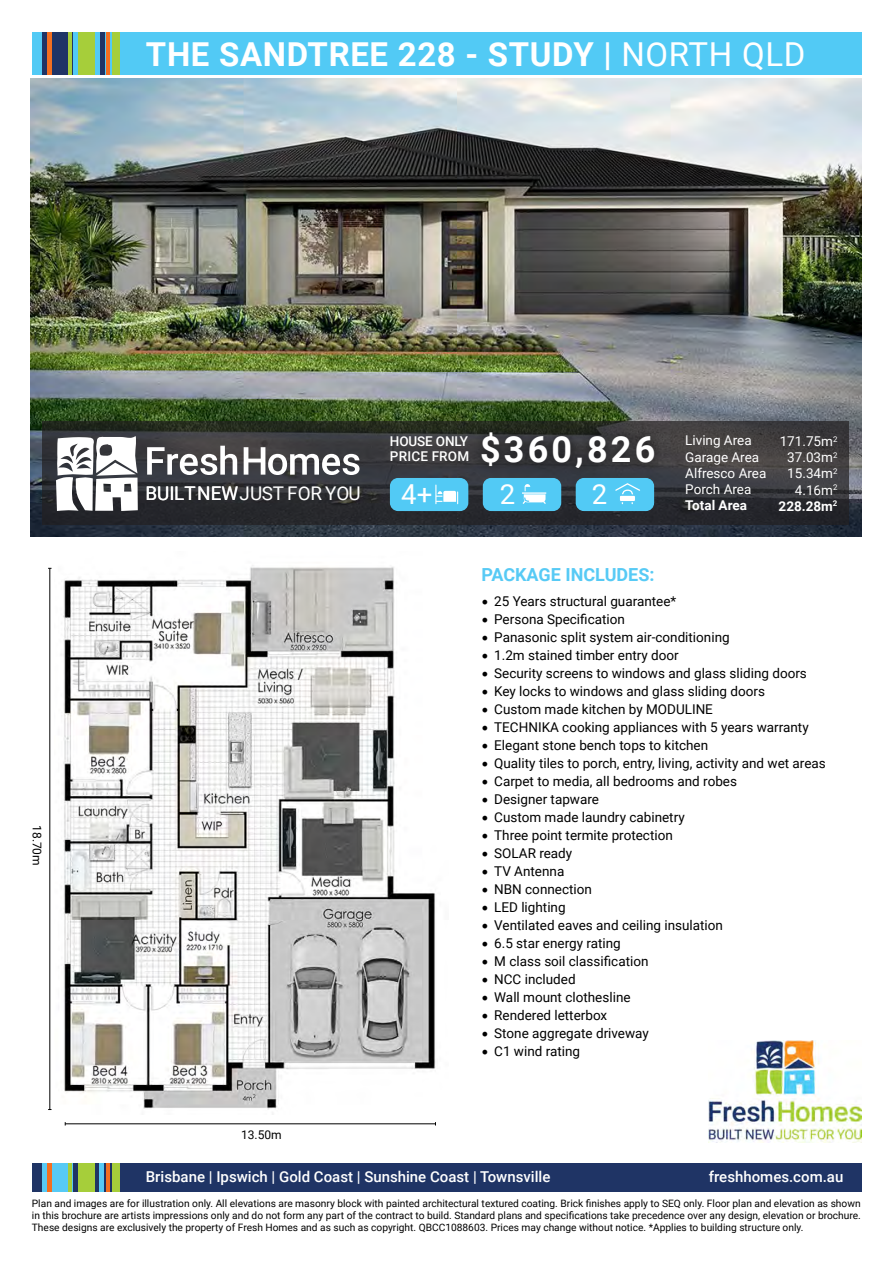
<style>
.page{position:relative;width:893px;height:1263px;background:#fff}
.page>*{position:absolute;margin:0;border:0;box-sizing:border-box;transform-origin:0 0}
.t1{font:700 36px "Roboto";letter-spacing:.085em;color:#fff}
.t2{font:700 33px "Roboto";letter-spacing:.02em;color:#fff}
.t3{font:27.6px "Roboto";color:#fff}
.t4{font:18.9px "Roboto";color:#fff}
.t5{font:700 18px "Roboto";color:#57caf5}
.t6{font:500 15px "Roboto";color:#fff}
.t7{font:13.5px "Roboto";color:#000}
.t8{font:13.5px/16.2px "Roboto";color:#fff}
.t9{font:500 13.5px/15px "Roboto";color:#fff}
.t10{font:700 13.5px "Roboto";color:#fff}
.t11{font:12px "Roboto";color:#000}
.t12{font:10.2px/12px "Roboto";color:#000;text-align:justify}
.s1{font-weight:400}
.s2{font-weight:700}
.s3{font-family:"Minion Pro";font-size:18px}
</style>
<div class="page">
<img style="left:708px;top:1041px;width:153px;height:101px">
<img style="left:31px;top:79px;width:830px;height:457px">
<svg style="left:43px;top:422px;width:806px;height:103px;background:#323335"></svg>
<svg style="left:147px;top:446px;width:90px;height:29px"></svg>
<svg style="left:244px;top:447px;width:115px;height:28px"></svg>
<svg style="left:56px;top:436px;width:82px;height:75px"></svg>
<div style="left:390px;top:478px;width:78px;height:33px;background:#52caf5;border-radius:8px"></div>
<svg style="left:435px;top:485px;width:23px;height:19px"></svg>
<div style="left:483px;top:478px;width:78px;height:33px;background:#52caf5;border-radius:8px"></div>
<svg style="left:522px;top:484px;width:25px;height:20px"></svg>
<div style="left:576px;top:478px;width:78px;height:33px;background:#52caf5;border-radius:8px"></div>
<svg style="left:615px;top:483px;width:25px;height:21px"></svg>
<div style="left:619px;top:495px;width:17px;height:7px;background:#fff;border-radius:2px"></div>
<div style="left:619px;top:494px;width:17px;height:8px;border:1px solid #57caf5;border-radius:2px"></div>
<div style="left:473px;top:423px;width:190px;height:53px;background:#000;opacity:.5"></div>
<img style="left:61px;top:565px;width:375px;height:549px">
<div style="left:32px;top:32px;width:829px;height:42px;background:#52caf5"></div>
<div style="left:113px;top:32px;width:7px;height:42px;background:#a6ce3a"></div>
<div style="left:78px;top:32px;width:17px;height:42px;background:#a6ce3a"></div>
<hr style="left:106px;top:32px;width:3px;height:42px;background:#f36f21">
<div style="left:43px;top:32px;width:30px;height:42px;background:#1f3466"></div>
<hr style="left:100px;top:32px;width:4px;height:42px;background:#1f3466">
<hr style="left:68px;top:32px;width:3px;height:42px;background:#a6ce3a">
<div style="left:47px;top:32px;width:5px;height:42px;background:#f36f21"></div>
<div style="left:32px;top:1163px;width:829px;height:28px;background:#1f3465"></div>
<hr style="left:49px;top:568px;width:1px;height:541px;background:#000">
<hr style="left:65px;top:1123px;width:370px;height:1px;background:#000">
<div style="left:113px;top:1163px;width:7px;height:28px;background:#a6ce3a"></div>
<div style="left:78px;top:1163px;width:17px;height:28px;background:#a6ce3a"></div>
<hr style="left:106px;top:1163px;width:3px;height:28px;background:#f36f21">
<div style="left:43px;top:1163px;width:30px;height:28px;background:#57caf5"></div>
<hr style="left:100px;top:1163px;width:4px;height:28px;background:#57caf5">
<hr style="left:68px;top:1163px;width:3px;height:28px;background:#a6ce3a">
<div style="left:47px;top:1163px;width:5px;height:28px;background:#f36f21"></div>
<h2 class="t2" style="left:146px;top:31px;width:661px">THE SANDTREE 228 - STUDY | <span class="s1">NORTH QLD</span></h2>
<p class="t11" style="left:46px;top:825px;width:42px;rotate:90deg">18.70m</p>
<p class="t9" style="left:390px;top:433px;width:81px">HOUSE ONLY<br>PRICE FROM</p>
<h1 class="t1" style="left:480px;top:423px;width:177px">$360,826</h1>
<h3 class="t4" style="left:145px;top:480px;width:217px">BUILT NEWJUST FOR YOU</h3>
<h3 class="t3" style="left:401px;top:475px;width:33px">4+</h3>
<h3 class="t3" style="left:500px;top:474px;width:17px">2</h3>
<h3 class="t3" style="left:592px;top:475px;width:17px">2</h3>
<p class="t8" style="left:685px;top:432px;width:83px">Living Area<br>Garage Area<br>Alfresco Area<br>Porch Area</p>
<p class="t10" style="left:685px;top:496px;width:63px">Total Area</p>
<p class="t8" style="left:779px;top:433px;width:60px;text-align:right">171.75m<sup>2<br></sup>37.03m<sup>2<br></sup>15.34m<sup>2<br></sup>4.16m<sup>2<br></sup><span class="s2">228.28m</span><sup>2</sup></p>
<p class="t11" style="left:241px;top:1126px;width:42px">13.50m</p>
<h3 class="t5" style="left:481px;top:562px;width:175px">PACKAGE INCLUDES:</h3>
<p class="t7" style="left:481px;top:592px;width:196px"><span class="s3">•</span> 25 Years structural guarantee*</p>
<p class="t7" style="left:481px;top:610px;width:145px"><span class="s3">•</span> Persona Specification</p>
<p class="t7" style="left:481px;top:628px;width:250px"><span class="s3">•</span> Panasonic split system air-conditioning</p>
<p class="t7" style="left:481px;top:646px;width:199px"><span class="s3">•</span> 1.2m stained timber entry door</p>
<p class="t7" style="left:481px;top:664px;width:327px"><span class="s3">•</span> Security screens to windows and glass sliding doors</p>
<p class="t7" style="left:481px;top:682px;width:285px"><span class="s3">•</span> Key locks to windows and glass sliding doors</p>
<p class="t7" style="left:481px;top:700px;width:233px"><span class="s3">•</span> Custom made kitchen by MODULINE</p>
<p class="t7" style="left:481px;top:718px;width:329px"><span class="s3">•</span> TECHNIKA cooking appliances with 5 years warranty</p>
<p class="t7" style="left:481px;top:736px;width:228px"><span class="s3">•</span> Elegant stone bench tops to kitchen</p>
<p class="t7" style="left:481px;top:754px;width:346px"><span class="s3">•</span> Quality tiles to porch, entry, living, activity and wet areas</p>
<p class="t7" style="left:481px;top:772px;width:257px"><span class="s3">•</span> Carpet to media, all bedrooms and robes</p>
<p class="t7" style="left:481px;top:790px;width:119px"><span class="s3">•</span> Designer tapware</p>
<p class="t7" style="left:481px;top:808px;width:205px"><span class="s3">•</span> Custom made laundry cabinetry</p>
<p class="t7" style="left:481px;top:826px;width:193px"><span class="s3">•</span> Three point termite protection</p>
<p class="t7" style="left:481px;top:844px;width:92px"><span class="s3">•</span> SOLAR ready</p>
<p class="t7" style="left:481px;top:862px;width:84px"><span class="s3">•</span> TV Antenna</p>
<p class="t7" style="left:481px;top:880px;width:112px"><span class="s3">•</span> NBN connection</p>
<p class="t7" style="left:481px;top:898px;width:86px"><span class="s3">•</span> LED lighting</p>
<p class="t7" style="left:481px;top:916px;width:243px"><span class="s3">•</span> Ventilated eaves and ceiling insulation</p>
<p class="t7" style="left:481px;top:934px;width:141px"><span class="s3">•</span> 6.5 star energy rating</p>
<p class="t7" style="left:481px;top:952px;width:169px"><span class="s3">•</span> M class soil classification</p>
<p class="t7" style="left:481px;top:970px;width:96px"><span class="s3">•</span> NCC included</p>
<p class="t7" style="left:481px;top:988px;width:151px"><span class="s3">•</span> Wall mount clothesline</p>
<p class="t7" style="left:481px;top:1006px;width:127px"><span class="s3">•</span> Rendered letterbox</p>
<p class="t7" style="left:481px;top:1024px;width:169px"><span class="s3">•</span> Stone aggregate driveway</p>
<p class="t7" style="left:481px;top:1042px;width:100px"><span class="s3">•</span> C1 wind rating</p>
<p class="t6" style="left:146px;top:1166px;width:406px">Brisbane | Ipswich | Gold Coast | Sunshine Coast | Townsville</p>
<p class="t6" style="left:709px;top:1166px;width:136px">freshhomes.com.au</p>
<p class="t12" style="left:32px;top:1197px;width:830px">Plan and images are for illustration only. All elevations are masonry block with painted architectural textured coating. Brick finishes apply to SEQ only. Floor plan and elevation as shown in this brochure are artists impressions only and do not form any part of the contract to build. Standard plans and specifications take precedence over any design, elevation or brochure.<br>These designs are exclusively the property of Fresh Homes and as such as copyright. QBCC1088603. Prices may change without notice. *Applies to building structure only.</p>
</div>
